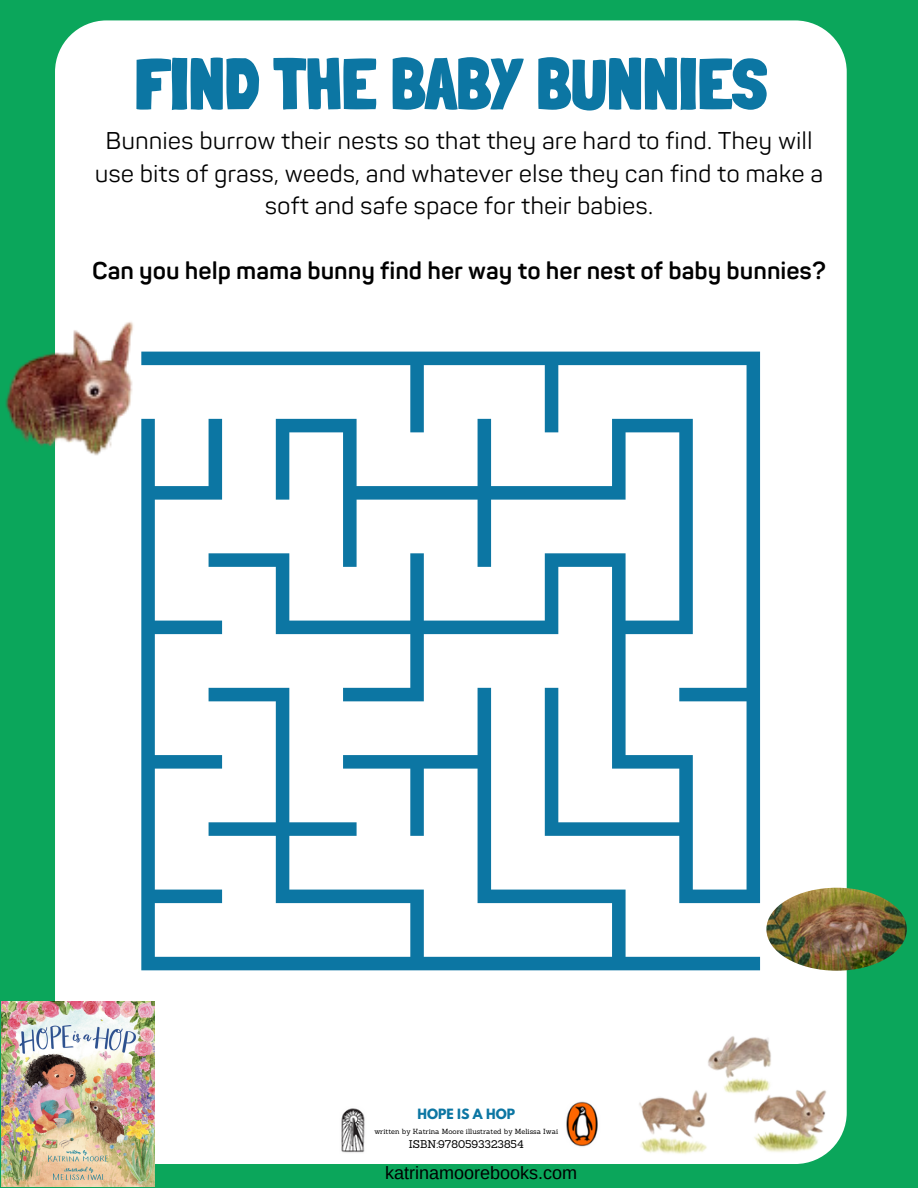
<style>
.page{position:relative;width:918px;height:1188px;background:#0ba65b}
.page>*{position:absolute;margin:0;border:0;box-sizing:border-box;transform-origin:0 0}
.t1{font:900 72px "Londrina Solid";color:#0c76a3}
.t2{font:23.85px/32.7px "Panton";color:#000;text-align:center}
.t3{font:700 23.85px "Panton";color:#000}
.t4{font:18px "Arimo";color:#000}
.t5{font:700 12.6px "League Spartan";color:#0c76a3}
.t6{font:10.8px "Sanchez";color:#000}
.t7{font:7.2px "Sanchez";color:#000}
</style>
<div class="page">
<div style="left:55px;top:20px;width:792px;height:1144px;background:#fff;border-radius:51px"></div>
<img style="left:341px;top:1108px;width:24px;height:45px">
<img style="left:566px;top:1101px;width:32px;height:46px">
<img style="left:2px;top:1001px;width:153px;height:186px">
<svg style="left:141px;top:903px;width:619px;height:67px"></svg>
<svg style="left:141px;top:352px;width:619px;height:551px"></svg>
<img style="left:5px;top:322px;width:170px;height:136px">
<img style="left:766px;top:888px;width:141px;height:83px;border-radius:50%">
<img style="left:639px;top:1020px;width:208px;height:144px">
<h1 class="t1" style="left:135px;top:41px;width:634px">FIND THE BABY BUNNIES</h1>
<p class="t2" style="left:95px;top:125px;width:730px">Bunnies burrow their nests so that they are hard to find. They will use bits of grass, weeds, and whatever else they can find to make a soft and safe space for their babies.</p>
<p class="t3" style="left:92px;top:257px;width:735px">Can you help mama bunny find her way to her nest of baby bunnies?</p>
<p class="t5" style="left:417px;top:1108px;width:99px">HOPE IS A HOP</p>
<p class="t7" style="left:374px;top:1127px;width:185px">written by Katrina Moore illustrated by Melissa Iwai</p>
<p class="t6" style="left:409px;top:1137px;width:116px">ISBN:9780593323854</p>
<p class="t4" style="left:385px;top:1163px;width:194px">katrinamoorebooks.com</p>
</div>
